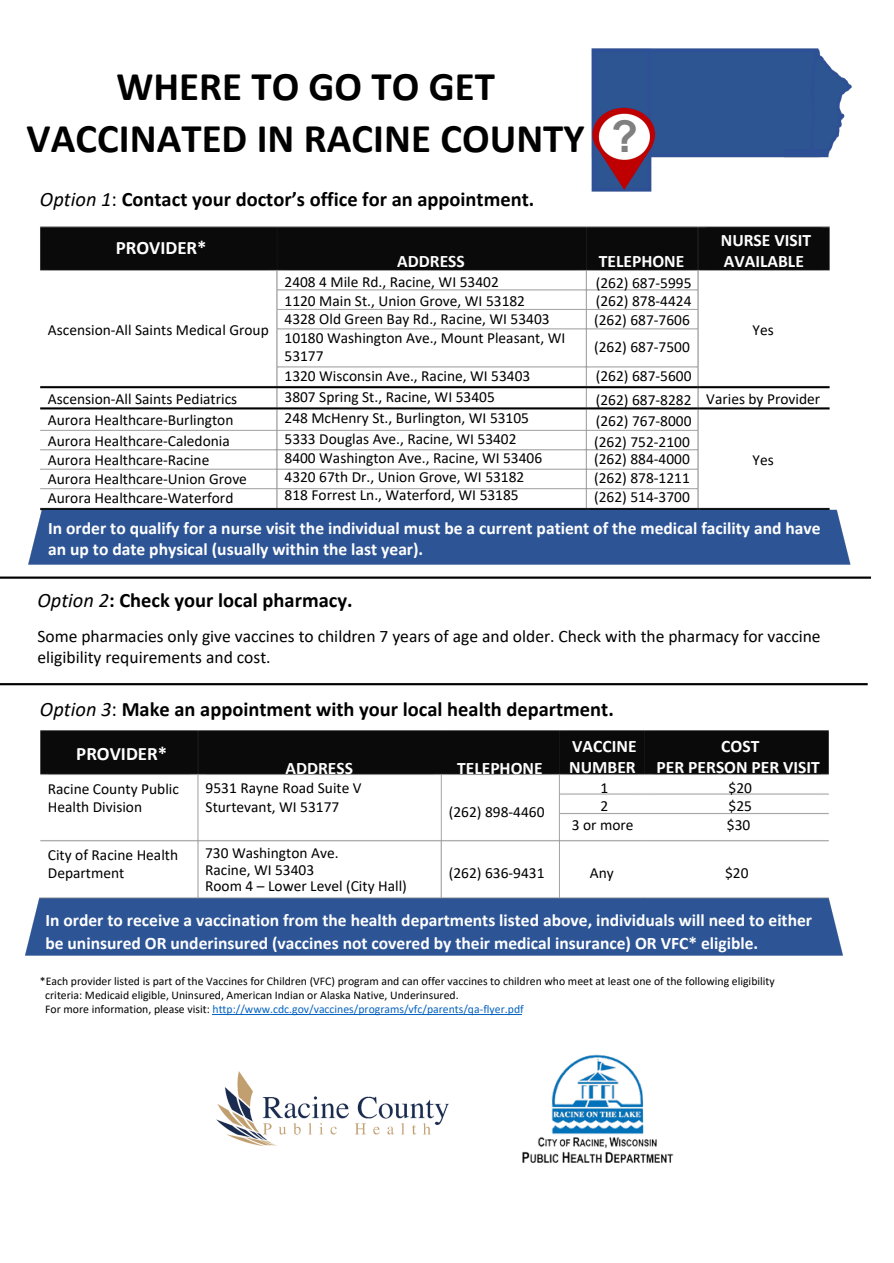
<style>
.page{position:relative;width:894px;height:1263px;background:#fff}
.page>*{position:absolute;margin:0;border:0;box-sizing:border-box;transform-origin:0 0}
.t1{font:700 43.8px "Arial MT Pro";color:#808080}
.t2{font:700 40.8px "Calibri";color:#000}
.t3{font:700 20.55px "Calibri";color:#000}
.t4{font:700 18.9px "Calibri";color:#fff}
.t5{font:700 17.55px/20.9px "Calibri";color:#fff}
.t6{font:17.55px/20.9px "Calibri";color:#000}
.t7{font:15.45px/18.6px "Calibri";color:#000}
.t8{font:11.7px/14.2px "Calibri";color:#000}
.s1{font-weight:400;font-style:italic}
.s2{font-weight:400}
.s3{color:#0563c1}
</style>
<div class="page">
<hr style="left:211px;top:1014px;width:310px;height:1px;background:#0563c1">
<img style="left:25px;top:730px;width:818px;height:226px">
<img style="left:28px;top:226px;width:823px;height:339px">
<img style="left:591px;top:48px;width:261px;height:144px">
<img style="left:216px;top:1071px;width:232px;height:74px">
<img style="left:522px;top:1054px;width:151px;height:109px">
<hr style="left:0;top:576px;width:870px;height:3px;background:#000">
<hr style="left:0;top:683px;width:867px;height:2px;background:#000">
<p class="t2" style="left:116px;top:70px;width:380px">WHERE TO GO TO GET</p>
<p class="t2" style="left:27px;top:121px;width:559px">VACCINATED IN RACINE COUNTY</p>
<p class="t1" style="left:611px;top:121px;width:28px">?</p>
<p class="t3" style="left:40px;top:190px;width:495px"><span class="s1">Option 1</span><span class="s2">:</span> Contact your doctor’s office for an appointment.</p>
<p class="t4" style="left:116px;top:240px;width:92px">PROVIDER*</p>
<p class="t7" style="left:48px;top:322px;width:222px">Ascension-All Saints Medical Group</p>
<p class="t7" style="left:48px;top:390px;width:191px;line-height:20.9px">Ascension-All Saints Pediatrics<br>Aurora Healthcare-Burlington<br>Aurora Healthcare-Caledonia</p>
<p class="t7" style="left:48px;top:451px;width:163px">Aurora Healthcare-Racine</p>
<p class="t7" style="left:48px;top:471px;width:200px">Aurora Healthcare-Union Grove</p>
<p class="t7" style="left:48px;top:490px;width:187px">Aurora Healthcare-Waterford</p>
<p class="t5" style="left:397px;top:252px;width:69px">ADDRESS</p>
<p class="t7" style="left:284px;top:274px;width:282px">2408 4 Mile Rd., Racine, WI 53402<br>1120 Main St., Union Grove, WI 53182<br>4328 Old Green Bay Rd., Racine, WI 53403<br>10180 Washington Ave., Mount Pleasant, WI<br>53177</p>
<p class="t7" style="left:284px;top:367px;width:247px;line-height:20.9px">1320 Wisconsin Ave., Racine, WI 53403<br>3807 Spring St., Racine, WI 53405<br>248 McHenry St., Burlington, WI 53105<br>5333 Douglas Ave., Racine, WI 53402</p>
<p class="t7" style="left:284px;top:450px;width:259px">8400 Washington Ave., Racine, WI 53406<br>4320 67th Dr., Union Grove, WI 53182<br>818 Forrest Ln., Waterford, WI 53185</p>
<p class="t5" style="left:598px;top:252px;width:87px">TELEPHONE</p>
<p class="t7" style="left:594px;top:275px;width:99px;text-align:justify">(262) 687-5995 (262) 878-4424 (262) 687-7606</p>
<p class="t7" style="left:594px;top:339px;width:97px">(262) 687-7500</p>
<p class="t7" style="left:595px;top:368px;width:97px">(262) 687-5600</p>
<p class="t7" style="left:594px;top:391px;width:99px;line-height:20.9px;text-align:justify">(262) 687-8282 (262) 767-8000 (262) 752-2100</p>
<p class="t7" style="left:594px;top:451px;width:97px">(262) 884-4000</p>
<p class="t7" style="left:594px;top:470px;width:97px">(262) 878-1211</p>
<p class="t7" style="left:594px;top:488px;width:97px">(262) 514-3700</p>
<p class="t5" style="left:720px;top:231px;width:92px">NURSE VISIT<br>AVAILABLE</p>
<p class="t7" style="left:752px;top:322px;width:23px">Yes</p>
<p class="t7" style="left:706px;top:391px;width:115px">Varies by Provider</p>
<p class="t7" style="left:752px;top:452px;width:23px">Yes</p>
<p class="t5" style="left:48px;top:519px;width:773px">In order to qualify for a nurse visit the individual must be a current patient of the medical facility and have an up to date physical (usually within the last year).</p>
<p class="t3" style="left:37px;top:592px;width:316px"><span class="s1">Option 2</span>: Check your local pharmacy.</p>
<p class="t6" style="left:37px;top:627px;width:784px">Some pharmacies only give vaccines to children 7 years of age and older. Check with the pharmacy for vaccine eligibility requirements and cost.</p>
<p class="t3" style="left:40px;top:700px;width:575px"><span class="s1">Option 3</span><span class="s2">:</span> Make an appointment with your local health department.</p>
<p class="t4" style="left:76px;top:746px;width:92px">PROVIDER*</p>
<p class="t5" style="left:569px;top:737px;width:69px">VACCINE<br>NUMBER</p>
<p class="t7" style="left:571px;top:780px;width:63px;text-align:center">1<br>2<br>3 or more</p>
<p class="t5" style="left:285px;top:759px;width:69px">ADDRESS</p>
<p class="t5" style="left:457px;top:759px;width:87px">TELEPHONE</p>
<p class="t7" style="left:205px;top:780px;width:157px">9531 Rayne Road Suite V</p>
<p class="t7" style="left:205px;top:799px;width:135px">Sturtevant, WI 53177</p>
<p class="t7" style="left:448px;top:804px;width:97px">(262) 898-4460</p>
<p class="t7" style="left:48px;top:780px;width:132px">Racine County Public<br>Health Division</p>
<p class="t5" style="left:656px;top:737px;width:165px;text-align:center">COST<br>PER PERSON PER VISIT</p>
<p class="t7" style="left:726px;top:780px;width:27px;text-align:justify">$20 $25 $30</p>
<p class="t7" style="left:48px;top:846px;width:132px">City of Racine Health<br>Department</p>
<p class="t7" style="left:205px;top:845px;width:135px">730 Washington Ave.</p>
<p class="t7" style="left:205px;top:862px;width:111px">Racine, WI 53403</p>
<p class="t7" style="left:205px;top:878px;width:203px">Room 4 – Lower Level (City Hall)</p>
<p class="t7" style="left:448px;top:865px;width:97px">(262) 636-9431</p>
<p class="t7" style="left:589px;top:865px;width:25px">Any</p>
<p class="t7" style="left:724px;top:865px;width:25px">$20</p>
<p class="t5" style="left:45px;top:911px;width:768px">In order to receive a vaccination from the health departments listed above, individuals will need to either</p>
<p class="t5" style="left:45px;top:934px;width:714px">be uninsured OR underinsured (vaccines not covered by their medical insurance) OR VFC* eligible.</p>
<p class="t8" style="left:40px;top:975px;width:736px">*Each provider listed is part of the Vaccines for Children (VFC) program and can offer vaccines to children who meet at least one of the following eligibility</p>
<p class="t8" style="left:45px;top:989px;width:480px">criteria: Medicaid eligible, Uninsured, American Indian or Alaska Native, Underinsured.<br>For more information, please visit: <span class="s3">http://www.cdc.gov/vaccines/programs/vfc/parents/qa-flyer.pdf</span></p>
</div>
